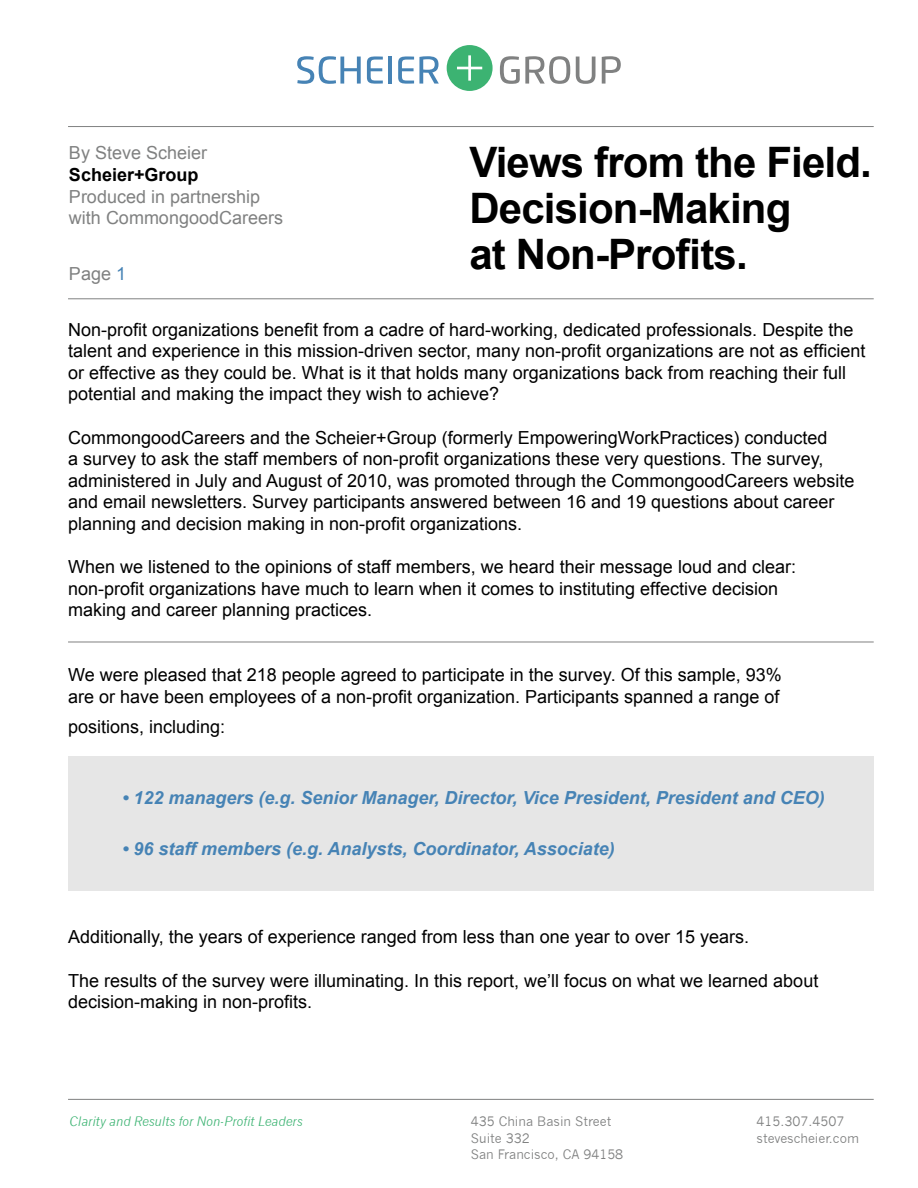
<style>
.page{position:relative;width:918px;height:1188px;background:#fff}
.page>*{position:absolute;margin:0;border:0;box-sizing:border-box;transform-origin:0 0}
.t1{font:700 42px/46.2px "Arial";letter-spacing:-.02em;color:#000}
.t2{font:18px/21.6px "Arial";color:#000}
.t3{font:italic 700 18px "Arial";color:#4683b5}
.t4{font:18px/21.6px "Arial";color:#808181}
.t5{font:700 18px "Arial";color:#000}
.t6{font:12.75px/16.5px "News Gothic";color:#808181}
.t7{font:italic 12.75px "News Gothic";color:#3cb372}
.s1{color:#4683b5}
</style>
<div class="page">
<svg style="left:297px;top:56px;width:64px;height:28px"></svg>
<svg style="left:367px;top:56px;width:16px;height:28px"></svg>
<hr style="left:388px;top:57px;width:4px;height:27px;background:#4683b5">
<svg style="left:398px;top:56px;width:41px;height:28px"></svg>
<svg style="left:500px;top:56px;width:70px;height:28px"></svg>
<svg style="left:576px;top:57px;width:20px;height:27px"></svg>
<svg style="left:602px;top:56px;width:19px;height:28px"></svg>
<div style="left:447px;top:45px;width:46px;height:46px;background:#3cb372;border-radius:50%"></div>
<svg style="left:457px;top:55px;width:25px;height:26px"></svg>
<hr style="left:68px;top:1099px;width:806px;height:1px;background:#808181">
<div style="left:68px;top:756px;width:806px;height:135px;background:#e6e6e6"></div>
<hr style="left:68px;top:299px;width:806px;height:1px;background:#808181">
<hr style="left:68px;top:126px;width:806px;height:1px;background:#808181">
<hr style="left:68px;top:642px;width:806px;height:1px;background:#808181">
<p class="t4" style="left:69px;top:142px;width:140px">By Steve Scheier</p>
<p class="t5" style="left:69px;top:163px;width:131px">Scheier+Group</p>
<p class="t4" style="left:69px;top:186px;width:216px">Produced in partnership with CommongoodCareers</p>
<p class="t4" style="left:69px;top:263px;width:59px">Page <span class="s1">1</span></p>
<h1 class="t1" style="left:469px;top:140px;width:404px">Views from the Field.<br>Decision-Making<br>at Non-Profits.</h1>
<p class="t2" style="left:68px;top:319px;width:799px">Non-profit organizations benefit from a cadre of hard-working, dedicated professionals. Despite the talent and experience in this mission-driven sector, many non-profit organizations are not as efficient or effective as they could be. What is it that holds many organizations back from reaching their full potential and making the impact they wish to achieve?</p>
<p class="t2" style="left:68px;top:427px;width:788px">CommongoodCareers and the Scheier+Group (formerly EmpoweringWorkPractices) conducted<br>a survey to ask the staff members of non-profit organizations these very questions. The survey, administered in July and August of 2010, was promoted through the CommongoodCareers website and email newsletters. Survey participants answered between 16 and 19 questions about career planning and decision making in non-profit organizations.</p>
<p class="t2" style="left:68px;top:556px;width:730px">When we listened to the opinions of staff members, we heard their message loud and clear: non-profit organizations have much to learn when it comes to instituting effective decision making and career planning practices.</p>
<p class="t2" style="left:68px;top:664px;width:715px">We were pleased that 218 people agreed to participate in the survey. Of this sample, 93% are or have been employees of a non-profit organization. Participants spanned a range of</p>
<p class="t2" style="left:68px;top:717px;width:159px">positions, including:</p>
<p class="t3" style="left:122px;top:785px;width:704px">• 122 managers (e.g. Senior Manager, Director, Vice President, President and CEO)</p>
<p class="t3" style="left:122px;top:837px;width:494px">• 96 staff members (e.g. Analysts, Coordinator, Associate)</p>
<p class="t2" style="left:68px;top:927px;width:683px">Additionally, the years of experience ranged from less than one year to over 15 years.</p>
<p class="t2" style="left:68px;top:970px;width:752px">The results of the survey were illuminating. In this report, we’ll focus on what we learned about decision-making in non-profits.</p>
<p class="t7" style="left:69px;top:1114px;width:235px">Clarity and Results for Non-Profit Leaders</p>
<p class="t6" style="left:757px;top:1113px;width:104px">415.307.4507 stevescheier.com</p>
<p class="t6" style="left:471px;top:1113px;width:154px">435 China Basin Street<br>Suite 332<br>San Francisco, CA 94158</p>
</div>
